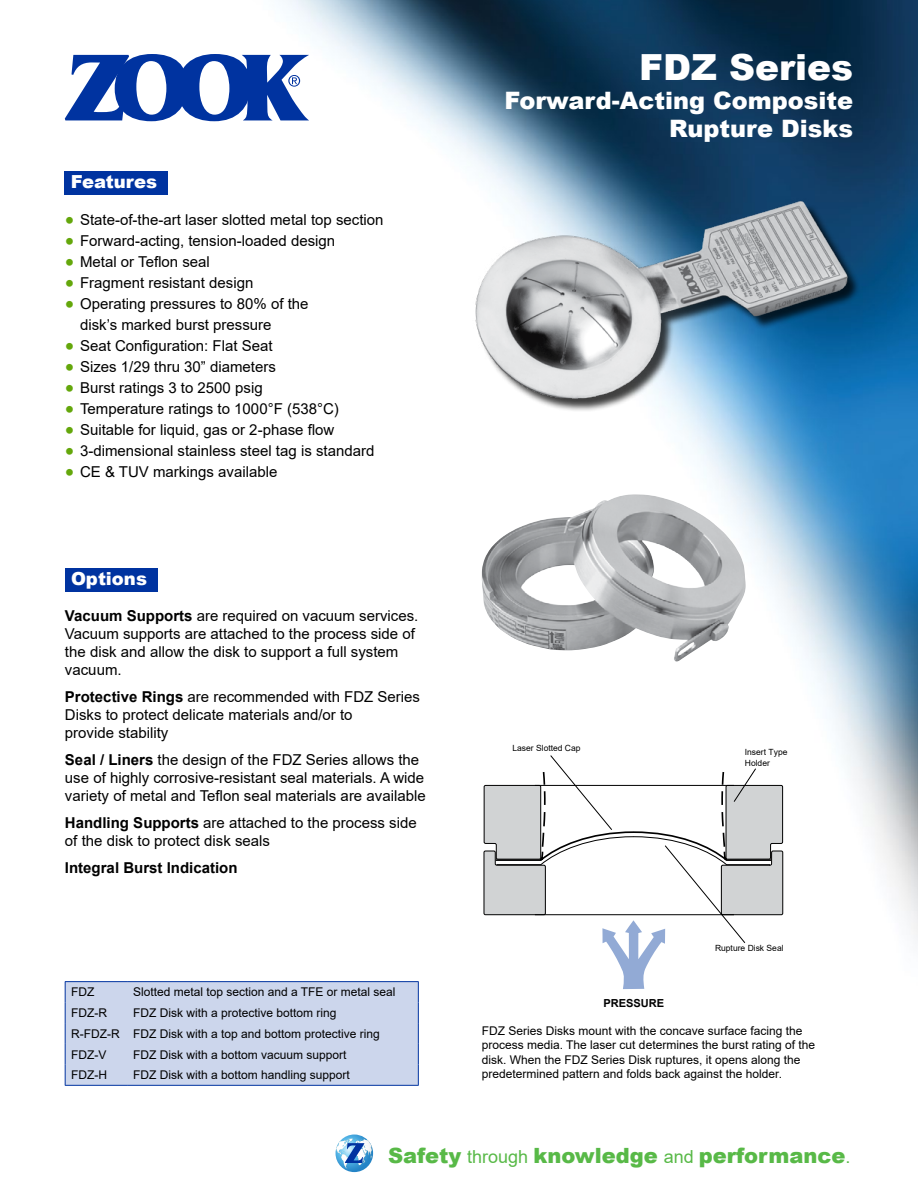
<style>
.page{position:relative;width:918px;height:1188px;background:#fff}
.page>*{position:absolute;margin:0;border:0;box-sizing:border-box;transform-origin:0 0}
.t1{font:900 36px "Arial";color:#fff}
.t2{font:900 24px/28.8px "Arial";color:#fff;text-align:right}
.t3{font:900 21px "Arial";color:#58b947}
.t4{font:900 18px "Arial";color:#fff}
.t5{font:15px/18px "Arial";color:#000}
.t6{font:700 15px "Arial";color:#000}
.t7{font:12px/14.4px "Arial";color:#000}
.t8{font:700 11.1px "Arial";color:#000}
.t9{font:8.55px/10.2px "Arial";color:#000}
.s1{font-size:27px;color:#64a70b}
.s2{font-weight:700}
.s3{font-weight:400;font-size:18px}
</style>
<div class="page">
<img style="left:64px;top:0;width:854px;height:1173px">
<svg style="left:65px;top:54px;width:244px;height:67px"></svg>
<svg style="left:336px;top:1135px;width:37px;height:37px"></svg>
<div style="left:65px;top:171px;width:103px;height:24px;background:#0033a0"></div>
<img style="left:460px;top:186px;width:407px;height:222px">
<div style="left:65px;top:568px;width:93px;height:24px;background:#0033a0"></div>
<hr style="left:65px;top:981px;width:62px;height:1px;background:#0033a0">
<hr style="left:127px;top:981px;width:292px;height:1px;background:#0033a0">
<div style="left:65px;top:982px;width:354px;height:103px;background:#ccd6ec"></div>
<hr style="left:65px;top:1085px;width:62px;height:1px;background:#0033a0">
<hr style="left:127px;top:1085px;width:292px;height:1px;background:#0033a0">
<svg style="left:483px;top:755px;width:300px;height:234px"></svg>
<img style="left:482px;top:494px;width:264px;height:167px">
<p class="t4" style="left:71px;top:169px;width:88px">Features</p>
<p class="t4" style="left:71px;top:174px;width:88px">Features</p>
<p class="t5" style="left:65px;top:211px;width:320px"><span class="s1">•</span> State-of-the-art laser slotted metal top section</p>
<p class="t5" style="left:65px;top:232px;width:272px"><span class="s1">•</span> Forward-acting, tension-loaded design</p>
<p class="t5" style="left:65px;top:253px;width:147px"><span class="s1">•</span> Metal or Teflon seal</p>
<p class="t5" style="left:65px;top:274px;width:190px"><span class="s1">•</span> Fragment resistant design</p>
<p class="t5" style="left:80px;top:294px;width:230px;line-height:21px;text-indent:-15px"><span class="s1">•</span> Operating pressures to 80% of the disk’s marked burst pressure</p>
<p class="t5" style="left:65px;top:337px;width:209px"><span class="s1">•</span> Seat Configuration: Flat Seat</p>
<p class="t5" style="left:65px;top:358px;width:213px"><span class="s1">•</span> Sizes 1/29 thru 30” diameters</p>
<p class="t5" style="left:65px;top:379px;width:199px"><span class="s1">•</span> Burst ratings 3 to 2500 psig</p>
<p class="t5" style="left:65px;top:400px;width:276px"><span class="s1">•</span> Temperature ratings to 1000°F (538°C)</p>
<p class="t5" style="left:65px;top:421px;width:271px"><span class="s1">•</span> Suitable for liquid, gas or 2-phase flow</p>
<p class="t5" style="left:65px;top:442px;width:311px"><span class="s1">•</span> 3-dimensional stainless steel tag is standard</p>
<p class="t5" style="left:65px;top:463px;width:214px"><span class="s1">•</span> CE &amp; TUV markings available</p>
<p class="t4" style="left:71px;top:565px;width:77px">Options</p>
<p class="t5" style="left:65px;top:607px;width:355px"><span class="s2">Vacuum Supports</span> are required on vacuum services.<br>Vacuum supports are attached to the process side of the disk and allow the disk to support a full system vacuum.</p>
<p class="t5" style="left:65px;top:688px;width:357px"><span class="s2">Protective Rings</span> are recommended with FDZ Series<br>Disks to protect delicate materials and/or to<br>provide stability</p>
<p class="t5" style="left:65px;top:751px;width:362px"><span class="s2">Seal / Liners</span> the design of the FDZ Series allows the use of highly corrosive-resistant seal materials. A wide variety of metal and Teflon seal materials are available</p>
<p class="t5" style="left:65px;top:814px;width:353px"><span class="s2">Handling Supports</span> are attached to the process side of the disk to protect disk seals</p>
<p class="t6" style="left:65px;top:858px;width:174px">Integral Burst Indication</p>
<p class="t7" style="left:71px;top:985px;width:25px">FDZ</p>
<p class="t7" style="left:133px;top:985px;width:264px">Slotted metal top section and a TFE or metal seal</p>
<p class="t7" style="left:71px;top:1006px;width:37px">FDZ-R</p>
<p class="t7" style="left:71px;top:1002px;width:310px;line-height:20.7px;text-indent:62px">FDZ Disk with a protective bottom ring<br>R-FDZ-R FDZ Disk with a top and bottom protective ring<br>FDZ-V</p>
<p class="t7" style="left:133px;top:1047px;width:215px">FDZ Disk with a bottom vacuum support</p>
<p class="t7" style="left:71px;top:1068px;width:37px">FDZ-H</p>
<p class="t7" style="left:133px;top:1068px;width:218px">FDZ Disk with a bottom handling support</p>
<h1 class="t1" style="left:639px;top:41px;width:215px">FDZ Series</h1>
<h2 class="t2" style="left:504px;top:85px;width:350px">Forward-Acting Composite<br>Rupture Disks</h2>
<p class="t9" style="left:512px;top:743px;width:70px">Laser Slotted Cap</p>
<p class="t9" style="left:745px;top:747px;width:44px">Insert Type<br>Holder</p>
<p class="t9" style="left:715px;top:943px;width:70px">Rupture Disk Seal</p>
<p class="t8" style="left:603px;top:995px;width:62px">PRESSURE</p>
<p class="t7" style="left:482px;top:1024px;width:335px">FDZ Series Disks mount with the concave surface facing the process media. The laser cut determines the burst rating of the disk. When the FDZ Series Disk ruptures, it opens along the predetermined pattern and folds back against the holder.</p>
<h3 class="t3" style="left:388px;top:1140px;width:464px">Safety <span class="s3">through</span> knowledge <span class="s3">and</span> performance<span class="s3">.</span></h3>
</div>
